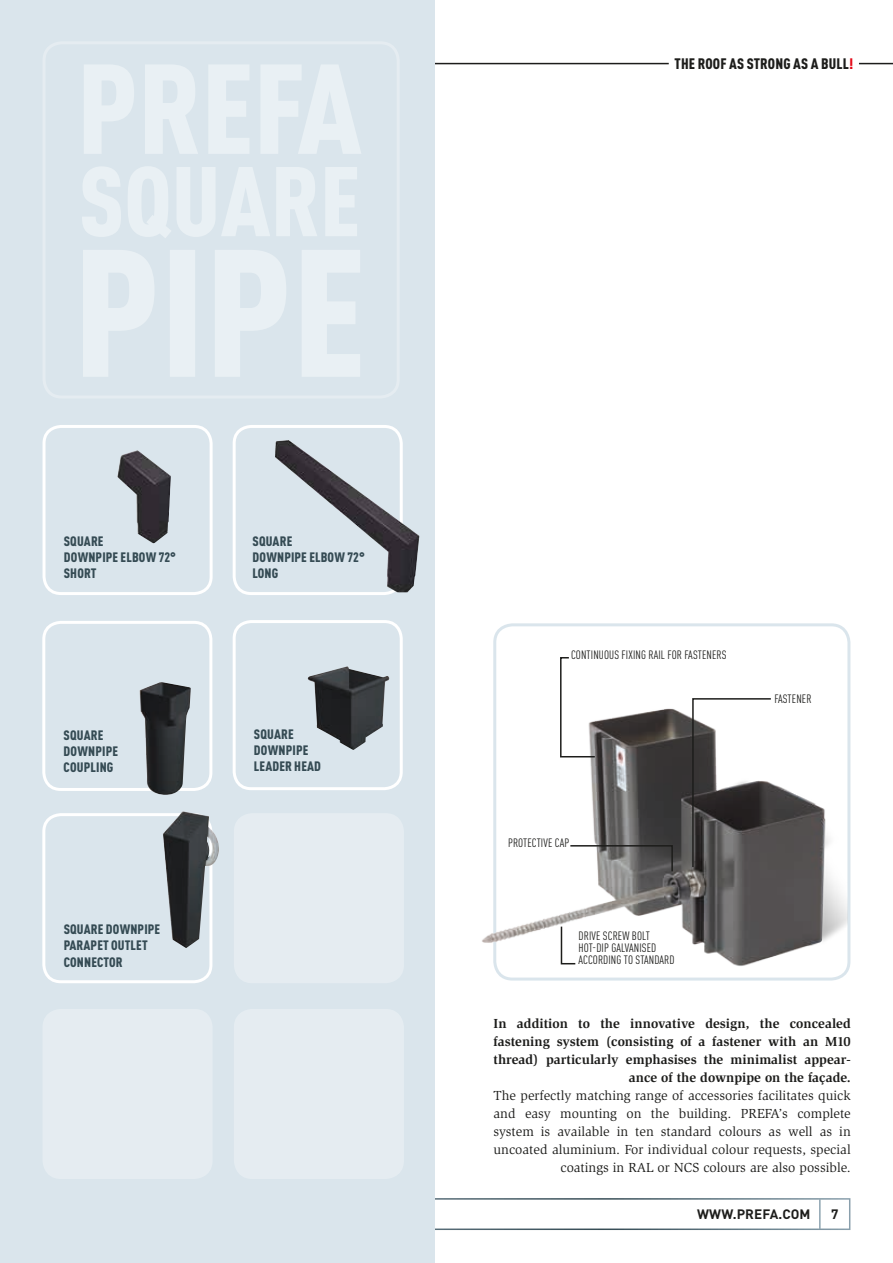
<style>
.page{position:relative;width:893px;height:1263px;background:#fff}
.page>*{position:absolute;margin:0;border:0;box-sizing:border-box;transform-origin:0 0}
.t1{font:900 condensed 15px "DIN Pro";letter-spacing:.01em;color:#1d1d1b}
.t2{font:13.5px/18px "ITC Slimbach LTCE";color:#1d1d1b;text-align:right}
.t3{font:700 13.5px/18px "ITC Slimbach LTCE";color:#1d1d1b;text-align:right}
.t4{font:900 condensed 13.5px/16.2px "DIN Pro";letter-spacing:.01em;color:#354b54}
.t5{font:700 13.5px "DIN Pro";letter-spacing:.01em;color:#1d1d1b}
.t6{font:condensed 12px/12px "DIN Pro";letter-spacing:.01em;color:#1d1d1b}
.s1{color:#e30614}
</style>
<div class="page">
<svg style="left:435px;top:1198px;width:415px;height:32px"></svg>
<hr style="left:0;top:63px;width:669px;height:1px;background:#1d1d1b">
<div style="left:0;top:0;width:435px;height:1263px;background:#dae5ec"></div>
<div style="left:493px;top:623px;width:357px;height:357px;border:3px solid #dae5ec;border-radius:18px"></div>
<img style="left:482px;top:699px;width:365px;height:269px">
<div style="left:235px;top:815px;width:167px;height:167px;background:#e5ecf1;border-radius:17px"></div>
<div style="left:234px;top:813px;width:170px;height:170px;border:3px solid #fff;border-radius:17px"></div>
<div style="left:235px;top:1010px;width:167px;height:167px;background:#e5ecf1;border-radius:17px"></div>
<div style="left:234px;top:1009px;width:170px;height:170px;border:3px solid #fff;border-radius:17px"></div>
<div style="left:44px;top:1010px;width:167px;height:167px;background:#e5ecf1;border-radius:17px"></div>
<div style="left:43px;top:1009px;width:170px;height:170px;border:3px solid #fff;border-radius:17px"></div>
<div style="left:233px;top:425px;width:170px;height:170px;border:3px solid #fff;border-radius:17px"></div>
<img style="left:275px;top:440px;width:59px;height:66px">
<div style="left:43px;top:425px;width:170px;height:170px;border:3px solid #fff;border-radius:17px"></div>
<img style="left:117px;top:450px;width:28px;height:88px">
<div style="left:233px;top:620px;width:170px;height:170px;border:3px solid #fff;border-radius:17px"></div>
<img style="left:307px;top:666px;width:82px;height:84px">
<div style="left:42px;top:621px;width:170px;height:170px;border:3px solid #fff;border-radius:17px"></div>
<img style="left:139px;top:682px;width:52px;height:113px">
<div style="left:42px;top:813px;width:170px;height:170px;border:3px solid #fff;border-radius:17px"></div>
<img style="left:163px;top:811px;width:56px;height:137px">
<div style="left:43px;top:41px;width:357px;height:357px;border:3px solid #fff;border-radius:18px"></div>
<svg style="left:559px;top:657px;width:37px;height:101px"></svg>
<svg style="left:569px;top:844px;width:105px;height:29px"></svg>
<svg style="left:560px;top:925px;width:17px;height:40px"></svg>
<svg style="left:691px;top:698px;width:81px;height:170px"></svg>
<svg style="left:83px;top:250px;width:277px;height:127px"></svg>
<svg style="left:82px;top:166px;width:275px;height:72px"></svg>
<svg style="left:84px;top:65px;width:277px;height:89px"></svg>
<hr style="left:819px;top:1199px;width:2px;height:30px;background:#8da3b0">
<hr style="left:859px;top:63px;width:34px;height:1px;background:#1d1d1b">
<p class="t1" style="left:675px;top:52px;width:180px">THE ROOF AS STRONG AS A BULL<span class="s1">!</span></p>
<p class="t4" style="left:64px;top:531px;width:114px">SQUARE<br>DOWNPIPE ELBOW 72°<br>SHORT</p>
<p class="t4" style="left:64px;top:725px;width:56px">SQUARE<br>DOWNPIPE<br>COUPLING</p>
<p class="t4" style="left:64px;top:920px;width:98px">SQUARE DOWNPIPE<br>PARAPET OUTLET<br>CONNECTOR</p>
<p class="t4" style="left:253px;top:531px;width:114px">SQUARE<br>DOWNPIPE ELBOW 72°<br>LONG</p>
<p class="t4" style="left:254px;top:724px;width:68px">SQUARE<br>DOWNPIPE<br>LEADER HEAD</p>
<p class="t6" style="left:571px;top:648px;width:157px">CONTINUOUS FIXING RAIL FOR FASTENERS</p>
<p class="t6" style="left:774px;top:691px;width:39px">FASTENER</p>
<p class="t6" style="left:508px;top:835px;width:63px">PROTECTIVE CAP</p>
<p class="t6" style="left:578px;top:929px;width:97px">DRIVE SCREW BOLT<br>HOT-DIP GALVANISED<br>ACCORDING TO STANDARD</p>
<p class="t3" style="left:494px;top:1014px;width:359px">In addition to the innovative design, the concealed fastening system (consisting of a fastener with an M10 thread) particularly emphasises the minimalist appear&shy;ance of the downpipe on the façade.</p>
<p class="t2" style="left:494px;top:1086px;width:359px">The perfectly matching range of accessories facilitates quick and easy mounting on the building. PREFA’s complete system is available in ten standard colours as well as in uncoated aluminium. For individual colour requests, special coatings in RAL or NCS colours are also possible.</p>
<p class="t5" style="left:697px;top:1203px;width:115px">WWW.PREFA.COM</p>
<p class="t5" style="left:831px;top:1203px;width:9px">7</p>
</div>
